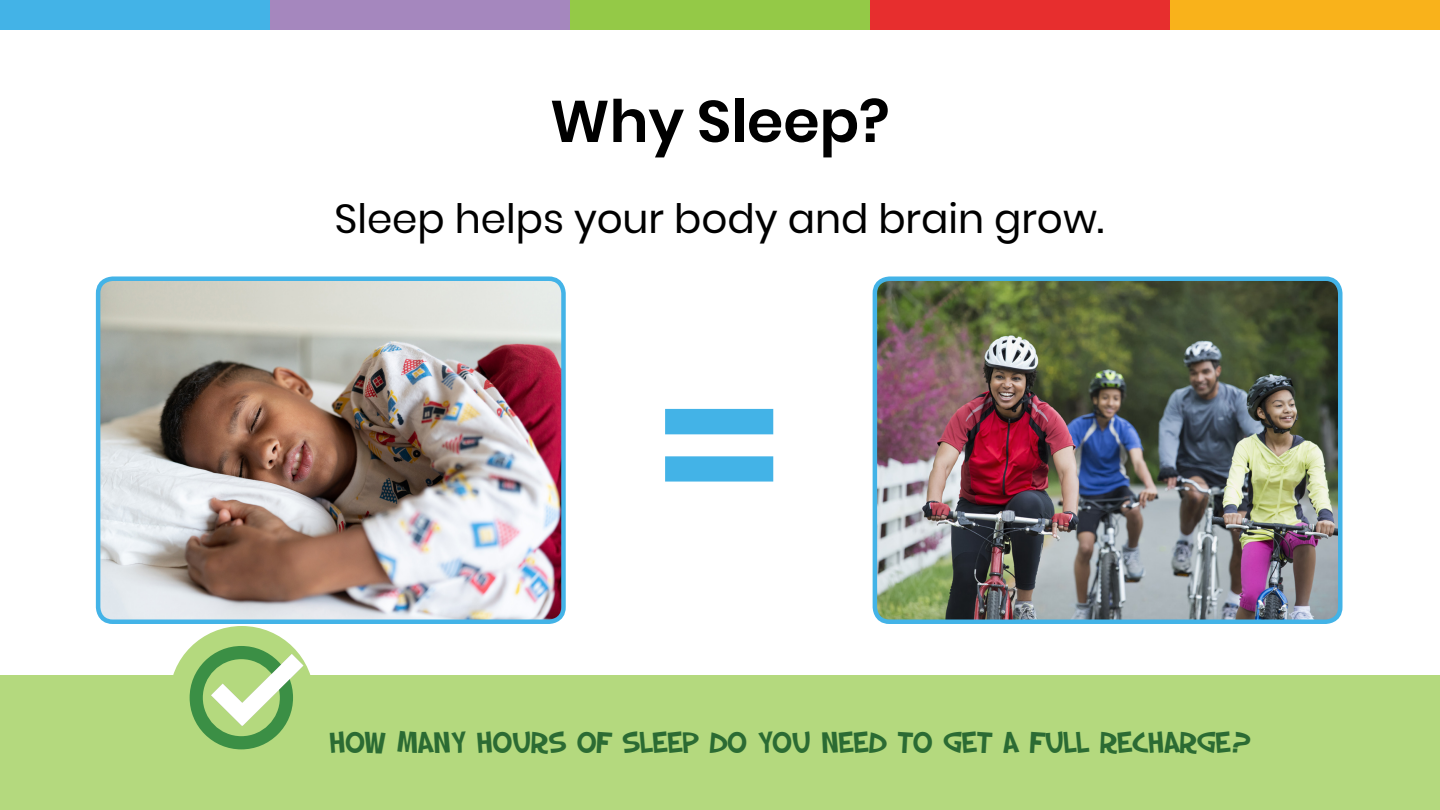
<style>
.page{position:relative;width:1440px;height:810px;background:#fff}
.page>*{position:absolute;margin:0;border:0;box-sizing:border-box;transform-origin:0 0}
.H1_Center{font:600 198.52px "Poppins";color:#43b3e7}
.H1_Center-2{font:600 58.5px "Poppins";color:#000}
.body_Center_54pt{font:40.5px "Poppins";color:#000}
.Check_Understanding{font:31.5px "SF Slapstick Comic";letter-spacing:.01em;color:#2b6b33}
</style>
<div class="page">
<div style="left:0;top:675px;width:1440px;height:135px;background:#b4d97e"></div>
<div style="left:170px;top:626px;width:144px;height:143px;background:#b4d97e;border-radius:50%"></div>
<svg style="left:190px;top:646px;width:113px;height:103px"></svg>
<img style="left:101px;top:281px;width:460px;height:338px">
<div style="left:96px;top:276px;width:470px;height:348px;border:4px solid #43b3e7;border-radius:15px"></div>
<img style="left:878px;top:281px;width:460px;height:338px">
<div style="left:873px;top:276px;width:470px;height:348px;border:4px solid #43b3e7;border-radius:15px"></div>
<div style="left:0;top:0;width:270px;height:30px;background:#43b3e7"></div>
<div style="left:270px;top:0;width:300px;height:30px;background:#a587be"></div>
<div style="left:570px;top:0;width:300px;height:30px;background:#94c947"></div>
<div style="left:870px;top:0;width:300px;height:30px;background:#e72e2e"></div>
<div style="left:1170px;top:0;width:270px;height:30px;background:#f9b21b"></div>
<p class="H1_Center-2" style="left:550px;top:88px;width:341px">Why Sleep?</p>
<p class="body_Center_54pt" style="left:334px;top:195px;width:771px">Sleep helps your body and brain grow.</p>
<p class="H1_Center" style="left:660px;top:331px;width:121px">=</p>
<p class="Check_Understanding" style="left:329px;top:723px;width:924px">HOW MANY HOURS OF SLEEP DO YOU NEED TO GET A FULL RECHARGE?</p>
</div>
